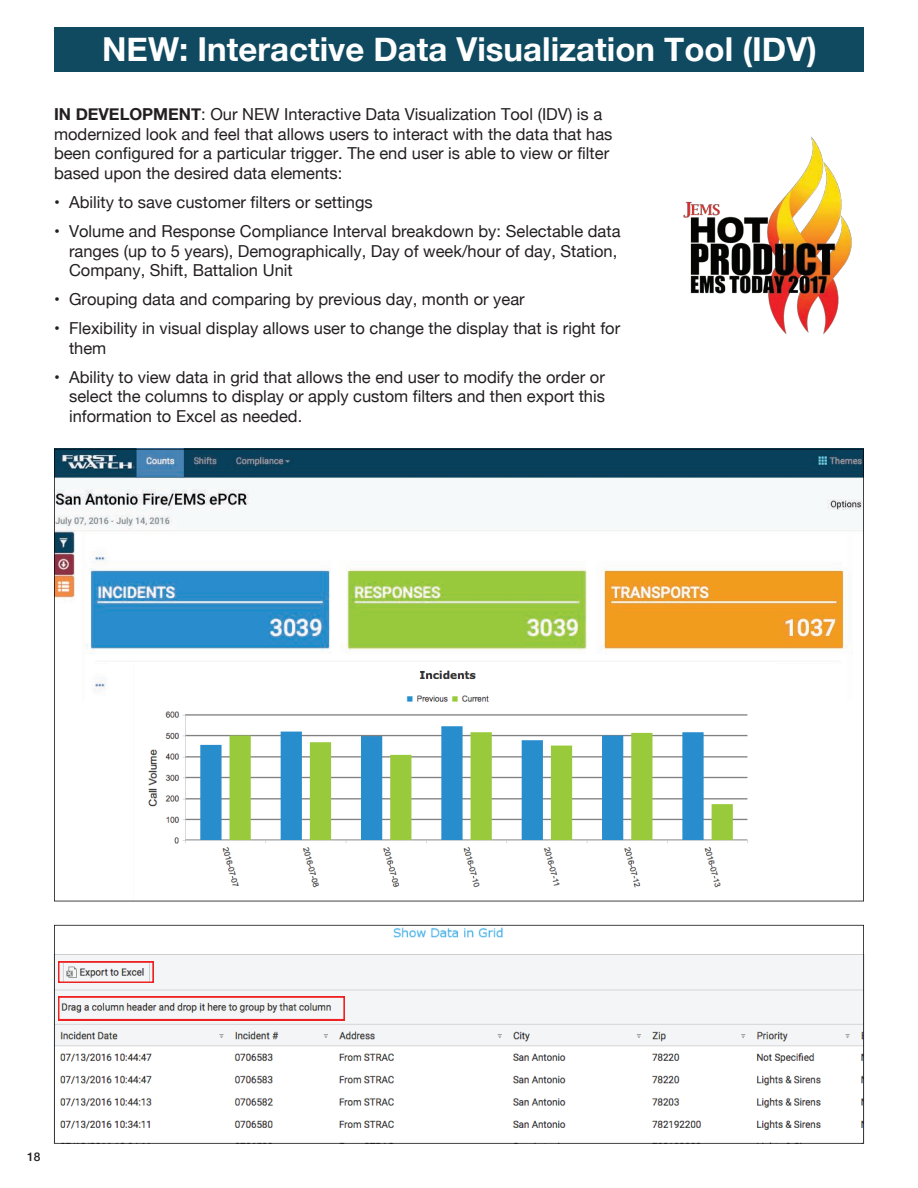
<style>
.page{position:relative;width:918px;height:1188px;background:#fff}
.page>*{position:absolute;margin:0;border:0;box-sizing:border-box;transform-origin:0 0}
.t1{font:700 33px "Helvetica Neue";color:#fff}
.t2{font:16.5px/19.8px "Helvetica Neue";color:#231f20}
.t3{font:500 12px "Helvetica Neue LT Std";color:#231f20}
.s1{font-weight:700}
</style>
<div class="page">
<img style="left:683px;top:136px;width:169px;height:199px">
<div style="left:54px;top:27px;width:810px;height:45px;background:#0f4a60"></div>
<svg style="left:54px;top:449px;width:810px;height:452px"></svg>
<svg style="left:54px;top:925px;width:810px;height:219px"></svg>
<p class="t1" style="left:102px;top:23px;width:716px">NEW: Interactive Data Visualization Tool (IDV)</p>
<p class="t2" style="left:54px;top:105px;width:560px"><span class="s1">IN DEVELOPMENT</span>: Our NEW Interactive Data Visualization Tool (IDV) is a modernized look and feel that allows users to interact with the data that has been configured for a particular trigger. The end user is able to view or filter based upon the desired data elements:</p>
<p class="t2" style="left:54px;top:193px;width:320px">• Ability to save customer filters or settings</p>
<p class="t2" style="left:69px;top:222px;width:553px;text-indent:-15px">• Volume and Response Compliance Interval breakdown by: Selectable data ranges (up to 5 years), Demographically, Day of week/hour of day, Station,<br>Company, Shift, Battalion Unit</p>
<p class="t2" style="left:54px;top:290px;width:472px">• Grouping data and comparing by previous day, month or year</p>
<p class="t2" style="left:69px;top:319px;width:553px;text-indent:-15px">• Flexibility in visual display allows user to change the display that is right for them</p>
<p class="t2" style="left:69px;top:368px;width:538px;text-align:justify;text-indent:-15px">• Ability to view data in grid that allows the end user to modify the order or select the columns to display or apply custom filters and then export this information to Excel as needed.</p>
<p class="t3" style="left:27px;top:1150px;width:15px">18</p>
</div>
